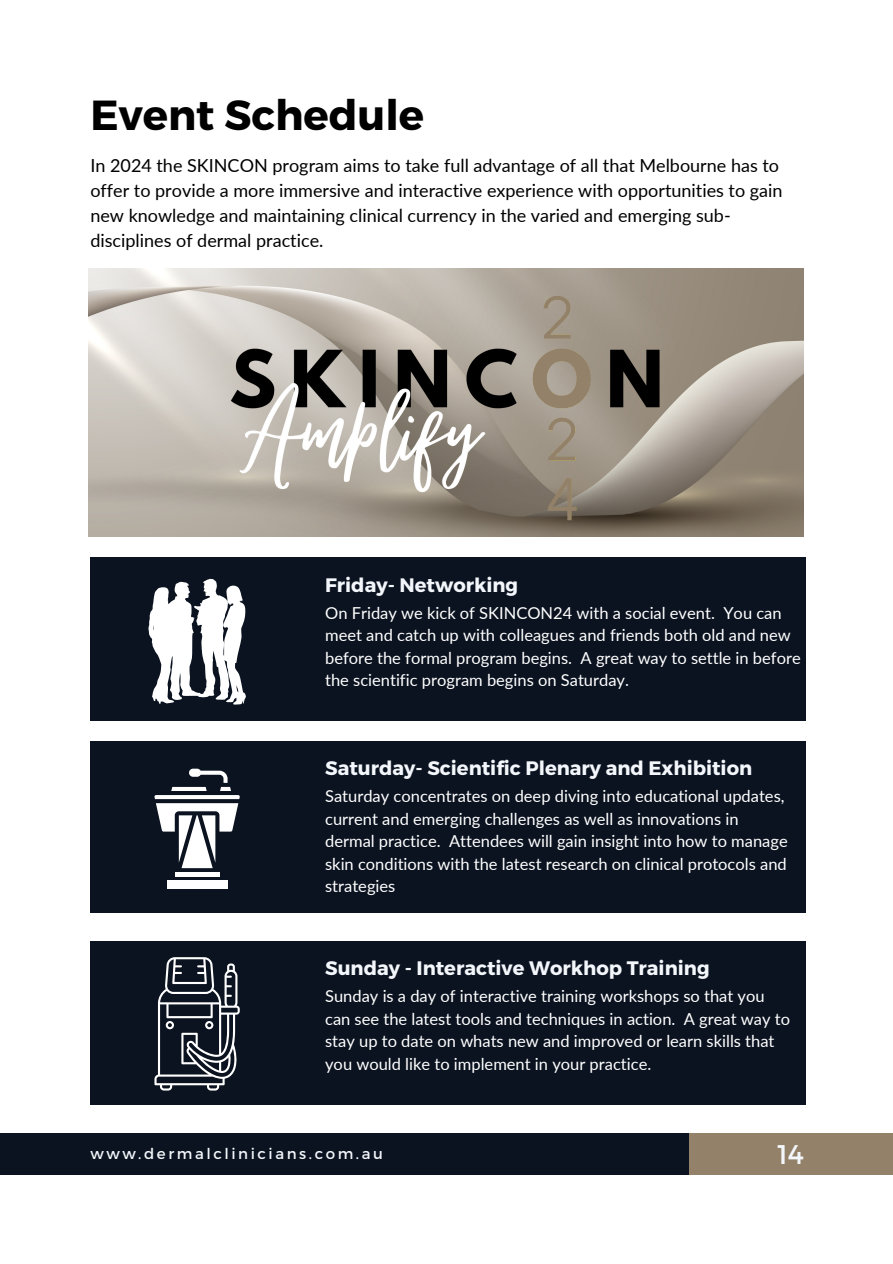
<style>
.page{position:relative;width:893px;height:1264px;background:#fff}
.page>*{position:absolute;margin:0;border:0;box-sizing:border-box;transform-origin:0 0}
.t1{font:700 42px "Montserrat";color:#000}
.t2{font:27px "Montserrat";color:#f3f6fa}
.t3{font:700 19.5px "Montserrat";color:#f3f6fa}
.t4{font:18px/24.8px "Lato";color:#000}
.t5{font:16.5px/22.5px "Lato";color:#fff}
.t6{font:15px "Montserrat";letter-spacing:.17em;color:#f3f6fa}
</style>
<div class="page">
<div style="left:689px;top:1132px;width:203px;height:42px;background:#948169"></div>
<div style="left:0;top:1132px;width:689px;height:42px;background:#0b1320"></div>
<div style="left:90px;top:557px;width:214px;height:164px;background:#0b1320"></div>
<div style="left:304px;top:557px;width:501px;height:164px;background:#0b1320"></div>
<div style="left:90px;top:740px;width:214px;height:172px;background:#0b1320"></div>
<div style="left:304px;top:740px;width:501px;height:172px;background:#0b1320"></div>
<div style="left:90px;top:940px;width:214px;height:164px;background:#0b1320"></div>
<div style="left:304px;top:940px;width:501px;height:164px;background:#0b1320"></div>
<svg style="left:148px;top:578px;width:98px;height:126px"></svg>
<div style="left:167px;top:880px;width:60px;height:8px;background:#fff"></div>
<svg style="left:154px;top:768px;width:86px;height:100px"></svg>
<hr style="left:175px;top:872px;width:44px;height:4px;background:#fff">
<svg style="left:154px;top:957px;width:86px;height:133px"></svg>
<img style="left:88px;top:268px;width:715px;height:268px">
<img style="left:164px;top:268px;width:564px;height:269px">
<p class="t1" style="left:90px;top:88px;width:335px">Event Schedule</p>
<p class="t4" style="left:90px;top:153px;width:693px">In 2024 the SKINCON program aims to take full advantage of all that Melbourne has to offer to provide a more immersive and interactive experience with opportunities to gain new knowledge and maintaining clinical currency in the varied and emerging sub&shy;disciplines of dermal practice.</p>
<p class="t3" style="left:325px;top:572px;width:194px">Friday- Networking</p>
<p class="t5" style="left:325px;top:601px;width:477px">On Friday we kick of SKINCON24 with a social event. You can meet and catch up with colleagues and friends both old and new before the formal program begins. A great way to settle in before the scientific program begins on Saturday.</p>
<p class="t3" style="left:325px;top:755px;width:428px">Saturday- Scientific Plenary and Exhibition</p>
<p class="t5" style="left:325px;top:784px;width:464px">Saturday concentrates on deep diving into educational updates, current and emerging challenges as well as innovations in dermal practice. Attendees will gain insight into how to manage skin conditions with the latest research on clinical protocols and strategies</p>
<p class="t3" style="left:325px;top:955px;width:386px">Sunday - Interactive Workhop Training</p>
<p class="t5" style="left:325px;top:984px;width:466px">Sunday is a day of interactive training workshops so that you can see the latest tools and techniques in action. A great way to stay up to date on whats new and improved or learn skills that you would like to implement in your practice.</p>
<p class="t6" style="left:90px;top:1144px;width:294px">www.dermalclinicians.com.au</p>
<p class="t2" style="left:777px;top:1137px;width:28px">14</p>
</div>
